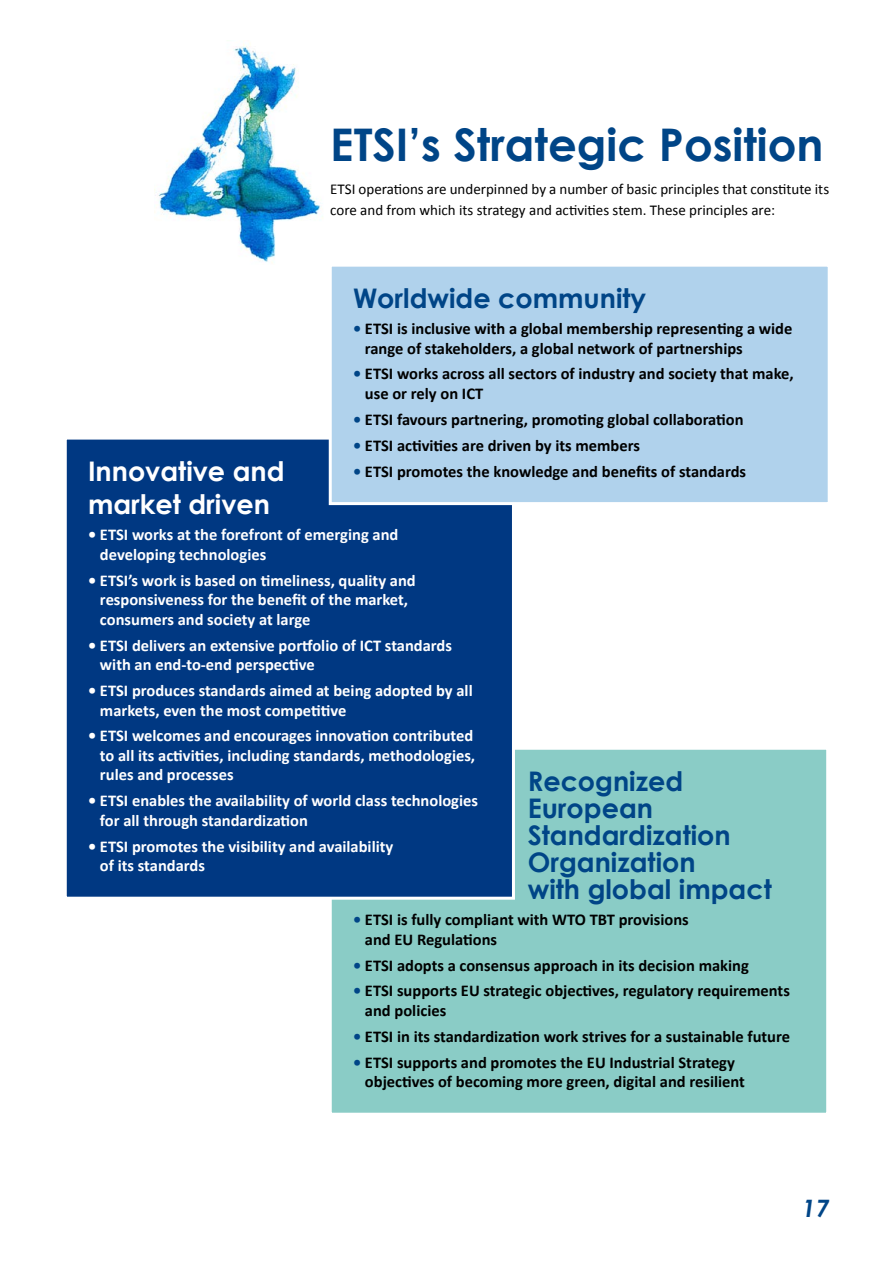
<style>
.page{position:relative;width:893px;height:1263px;background:#fff}
.page>*{position:absolute;margin:0;border:0;box-sizing:border-box;transform-origin:0 0}
.t1{font:700 45px "Century Gothic";color:#004587}
.t2{font:700 27px/27px "Century Gothic";color:#004587}
.t3{font:700 27px/33.3px "Century Gothic";color:#fff}
.t4{font:italic 700 24px "Century Gothic";color:#004587}
.t5{font:700 16.5px/19.5px "Calibri";color:#000}
.t6{font:700 16.5px/19.5px "Calibri";color:#fff}
.t7{font:15px/21px "Calibri";color:#000}
.s1{color:#004587}
</style>
<div class="page">
<div style="left:330px;top:748px;width:498px;height:366px;background:#8accc6"></div>
<div style="left:329px;top:747px;width:500px;height:369px;border:3px solid #fff"></div>
<img style="left:155px;top:44px;width:168px;height:219px">
<div style="left:65px;top:438px;width:448px;height:460px;background:#003882"></div>
<div style="left:64px;top:437px;width:451px;height:463px;border:3px solid #fff"></div>
<div style="left:330px;top:265px;width:499px;height:239px;background:#b0d2ec"></div>
<div style="left:329px;top:264px;width:502px;height:241px;border:3px solid #fff"></div>
<h1 class="t1" style="left:330px;top:117px;width:495px">ETSI’s Strategic Position</h1>
<p class="t7" style="left:330px;top:178px;width:500px">ETSI operations are underpinned by a number of basic principles that constitute its core and from which its strategy and activities stem. These principles are:</p>
<h2 class="t2" style="left:353px;top:284px;width:295px">Worldwide community</h2>
<p class="t5" style="left:365px;top:319px;width:429px;text-indent:-12px"><span class="s1">•</span> ETSI is inclusive with a global membership representing a wide range of stakeholders, a global network of partnerships</p>
<p class="t5" style="left:365px;top:364px;width:430px;text-indent:-12px"><span class="s1">•</span> ETSI works across all sectors of industry and society that make, use or rely on ICT</p>
<p class="t5" style="left:353px;top:410px;width:392px"><span class="s1">•</span> ETSI favours partnering, promoting global collaboration</p>
<p class="t5" style="left:353px;top:435px;width:288px"><span class="s1">•</span> ETSI activities are driven by its members</p>
<p class="t5" style="left:353px;top:461px;width:395px"><span class="s1">•</span> ETSI promotes the knowledge and benefits of standards</p>
<h2 class="t3" style="left:88px;top:454px;width:198px">Innovative and market driven</h2>
<p class="t6" style="left:100px;top:525px;width:300px;text-indent:-12px">• ETSI works at the forefront of emerging and developing technologies</p>
<p class="t6" style="left:100px;top:570px;width:317px;text-indent:-12px">• ETSI’s work is based on timeliness, quality and responsiveness for the benefit of the market, consumers and society at large</p>
<p class="t6" style="left:100px;top:635px;width:353px;text-indent:-12px">• ETSI delivers an extensive portfolio of ICT standards with an end-to-end perspective</p>
<p class="t6" style="left:100px;top:681px;width:374px;text-indent:-12px">• ETSI produces standards aimed at being adopted by all markets, even the most competitive</p>
<p class="t6" style="left:100px;top:726px;width:377px;text-align:justify;text-indent:-12px">• ETSI welcomes and encourages innovation contributed to all its activities, including standards, methodologies, rules and processes</p>
<p class="t6" style="left:100px;top:791px;width:380px;text-indent:-12px">• ETSI enables the availability of world class technologies for all through standardization</p>
<p class="t6" style="left:100px;top:836px;width:295px;text-indent:-12px">• ETSI promotes the visibility and availability of its standards</p>
<h2 class="t2" style="left:528px;top:767px;width:246px">Recognized<br>European<br>Standardization<br>Organization<br>with global impact</h2>
<p class="t5" style="left:365px;top:910px;width:325px;text-indent:-12px"><span class="s1">•</span> ETSI is fully compliant with WTO TBT provisions and EU Regulations</p>
<p class="t5" style="left:353px;top:955px;width:397px"><span class="s1">•</span> ETSI adopts a consensus approach in its decision making</p>
<p class="t5" style="left:365px;top:981px;width:426px;text-indent:-12px"><span class="s1">•</span> ETSI supports EU strategic objectives, regulatory requirements and policies</p>
<p class="t5" style="left:353px;top:1026px;width:439px"><span class="s1">•</span> ETSI in its standardization work strives for a sustainable future</p>
<p class="t5" style="left:365px;top:1052px;width:381px;text-indent:-12px"><span class="s1">•</span> ETSI supports and promotes the EU Industrial Strategy objectives of becoming more green, digital and resilient</p>
<h3 class="t4" style="left:802px;top:1193px;width:28px">17</h3>
</div>
